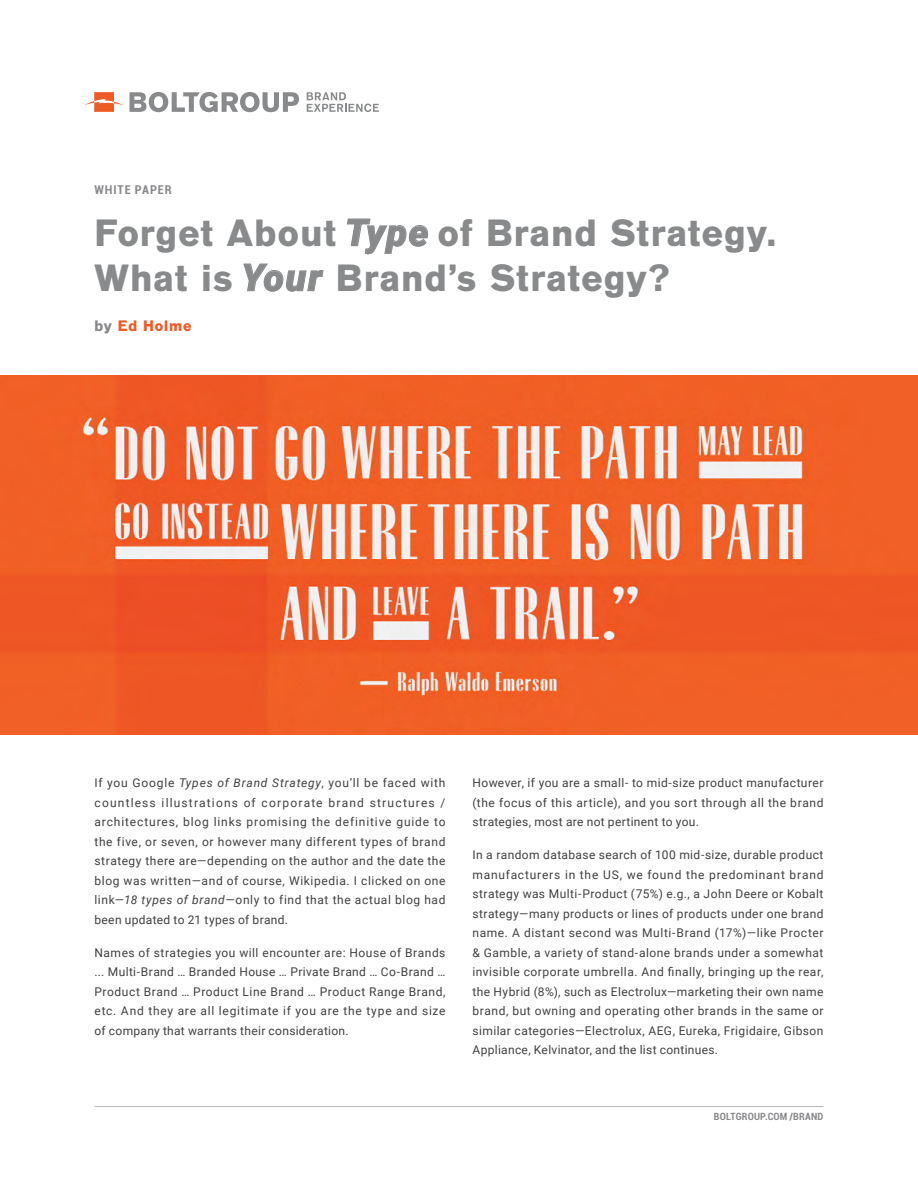
<style>
.page{position:relative;width:918px;height:1188px;background:#fff}
.page>*{position:absolute;margin:0;border:0;box-sizing:border-box;transform-origin:0 0}
.t1{font:700 37.5px/45px "AG Old Face";letter-spacing:.035em;color:#888a8b}
.t2{font:700 15px "AG Old Face";letter-spacing:.055em;color:#ee5c25}
.t3{font:700 condensed 12.75px "Roboto";letter-spacing:.065em;color:#8a8a8d}
.t4{font:12px/19.5px "Roboto";letter-spacing:.03em;color:#414042;text-align:justify}
.t5{font:700 condensed 10.5px "Roboto";letter-spacing:.015em;color:#8a8a8d}
.s1{font-family:"Roboto";font-weight:900;font-style:italic}
.s2{color:#8a8a8d}
.s3{font-style:italic}
</style>
<div class="page">
<hr style="left:94px;top:1106px;width:730px;height:1px;background:#bbbcbd">
<svg style="left:347px;top:218px;width:81px;height:36px"></svg>
<svg style="left:243px;top:263px;width:81px;height:29px"></svg>
<img style="left:0;top:375px;width:918px;height:359px">
<svg style="left:85px;top:92px;width:214px;height:20px"></svg>
<svg style="left:307px;top:92px;width:72px;height:20px"></svg>
<p class="t3" style="left:94px;top:181px;width:79px">WHITE PAPER</p>
<h1 class="t1" style="left:94px;top:210px;width:683px">Forget About <span class="s1">Type</span> of Brand Strategy.<br>What is <span class="s1">Your</span> Brand’s Strategy?</h1>
<p class="t2" style="left:94px;top:317px;width:99px"><span class="s2">by</span> Ed Holme</p>
<p class="t4" style="left:94px;top:773px;width:353px">If you Google <span class="s3">Types of Brand Strategy</span>, you’ll be faced with countless illustrations of corporate brand structures / architectures, blog links promising the definitive guide to the five, or seven, or however many different types of brand strategy there are—depending on the author and the date the blog was written—and of course, Wikipedia. I clicked on one link—<span class="s3">18 types of brand</span>—only to find that the actual blog had been updated to 21 types of brand.</p>
<p class="t4" style="left:94px;top:942px;width:353px">Names of strategies you will encounter are: House of Brands ... Multi-Brand … Branded House … Private Brand … Co-Brand … Product Brand … Product Line Brand … Product Range Brand, etc. And they are all legitimate if you are the type and size of company that warrants their consideration.</p>
<p class="t4" style="left:472px;top:773px;width:352px">However, if you are a small- to mid-size product manufacturer (the focus of this article), and you sort through all the brand strategies, most are not pertinent to you.</p>
<p class="t4" style="left:472px;top:845px;width:353px">In a random database search of 100 mid-size, durable product manufacturers in the US, we found the predominant brand strategy was Multi-Product (75%) e.g., a John Deere or Kobalt strategy—many products or lines of products under one brand name. A distant second was Multi-Brand (17%)—like Procter &amp; Gamble, a variety of stand-alone brands under a somewhat invisible corporate umbrella. And finally, bringing up the rear, the Hybrid (8%), such as Electrolux—marketing their own name brand, but owning and operating other brands in the same or similar categories—Electrolux, AEG, Eureka, Frigidaire, Gibson Appliance, Kelvinator, and the list continues.</p>
<p class="t5" style="left:714px;top:1109px;width:111px">BOLTGROUP.COM /BRAND</p>
</div>
